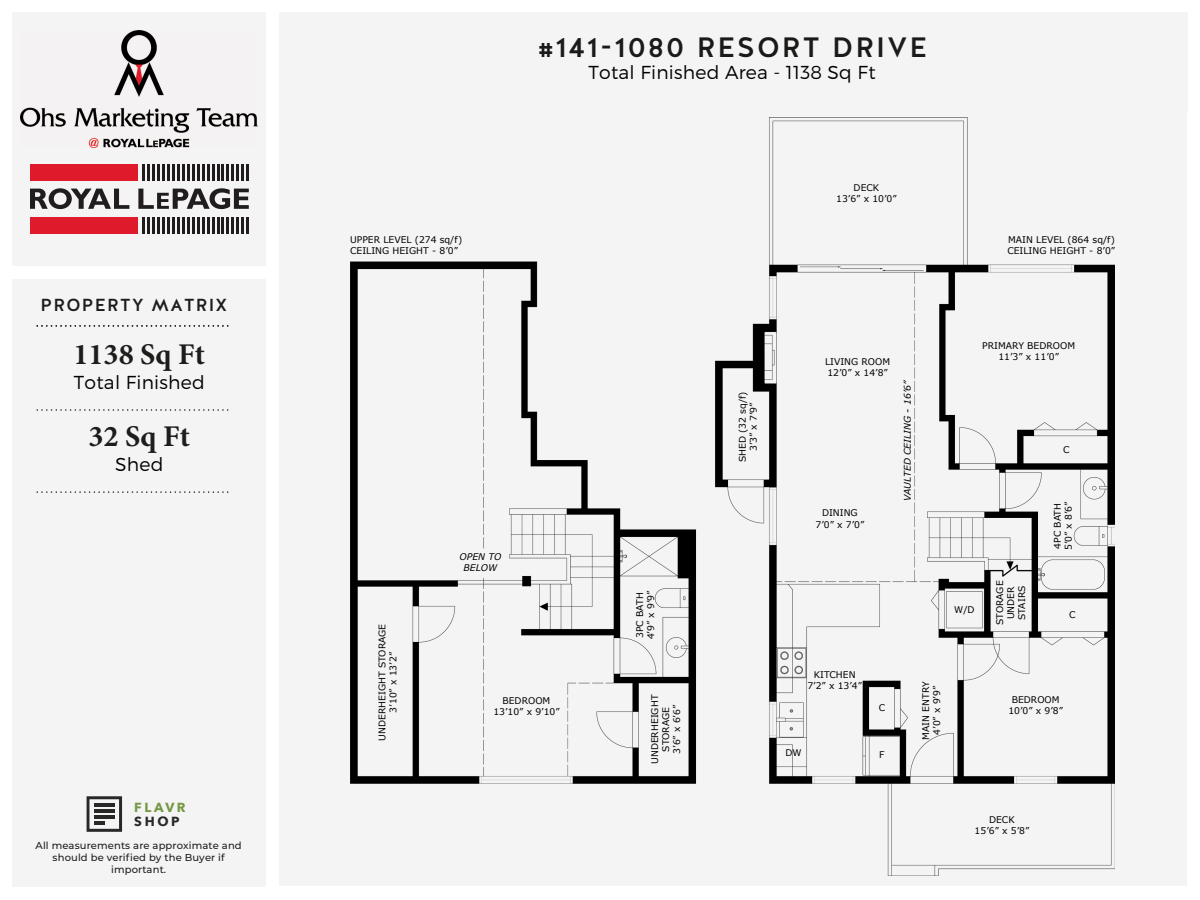
<style>
.page{position:relative;width:1200px;height:900px;background:#fff}
.page>*{position:absolute;margin:0;border:0;box-sizing:border-box;transform-origin:0 0}
.t1{font:700 30.12px "Minion Pro";color:#1d1d1b}
.t2{font:500 28px "Halis GR";letter-spacing:.075em;color:#1d1c1a}
.t3{font:300 18.76px "Montserrat";letter-spacing:.01em;color:#000}
.t4{font:500 17.44px "Halis GR";letter-spacing:.075em;color:#1d1c1a}
.t5{font:700 13.16px "Avenir Next";letter-spacing:.195em;color:#749843}
.t6{font:700 13.16px "Avenir Next";color:#282827}
.t7{font:500 10px/12px "Montserrat";letter-spacing:.01em;color:#1d1d1b;text-align:center}
.t8{font:9.2px/11px "Verdana";color:#000;text-align:center}
.t9{font:italic 9.2px/11px "Verdana";color:#000;text-align:center}
</style>
<div class="page">
<div style="left:279px;top:112px;width:908px;height:774px;background:#f4f4f4"></div>
<div style="left:12px;top:12px;width:254px;height:875px;background:#f4f4f4"></div>
<div style="left:12px;top:266px;width:267px;height:13px;background:#fff"></div>
<svg style="left:87px;top:796px;width:35px;height:36px"></svg>
<svg style="left:30px;top:188px;width:99px;height:21px"></svg>
<svg style="left:138px;top:188px;width:111px;height:21px"></svg>
<div style="left:30px;top:164px;width:107px;height:16px;background:#df1a2b"></div>
<svg style="left:143px;top:164px;width:2px;height:16px"></svg>
<hr style="left:147px;top:164px;width:3px;height:16px;background:#231f20">
<svg style="left:152px;top:164px;width:97px;height:16px"></svg>
<div style="left:30px;top:217px;width:107px;height:16px;background:#df1a2b"></div>
<svg style="left:143px;top:217px;width:2px;height:16px"></svg>
<hr style="left:147px;top:217px;width:3px;height:16px;background:#231f20">
<svg style="left:152px;top:217px;width:97px;height:16px"></svg>
<div style="left:279px;top:12px;width:908px;height:100px;background:#f4f4f4"></div>
<img style="left:351px;top:118px;width:764px;height:758px">
<svg style="left:37px;top:409px;width:192px;height:2px"></svg>
<svg style="left:37px;top:491px;width:192px;height:2px"></svg>
<svg style="left:37px;top:325px;width:192px;height:2px"></svg>
<img style="left:21px;top:31px;width:236px;height:117px">
<h3 class="t4" style="left:40px;top:294px;width:188px">PROPERTY MATRIX</h3>
<h1 class="t1" style="left:74px;top:333px;width:133px">1138 Sq Ft</h1>
<h3 class="t3" style="left:74px;top:371px;width:132px">Total Finished</h3>
<h1 class="t1" style="left:89px;top:415px;width:103px">32 Sq Ft</h1>
<h3 class="t3" style="left:115px;top:453px;width:50px">Shed</h3>
<h3 class="t5" style="left:134px;top:796px;width:53px">FLAVR</h3>
<h3 class="t6" style="left:134px;top:810px;width:47px">SHOP</h3>
<p class="t7" style="left:36px;top:839px;width:208px">All measurements are approximate and should be verified by the Buyer if important.</p>
<h2 class="t2" style="left:537px;top:29px;width:391px">#141-1080 RESORT DRIVE</h2>
<h3 class="t3" style="left:589px;top:61px;width:289px">Total Finished Area - 1138 Sq Ft</h3>
<p class="t8" style="left:836px;top:182px;width:62px">DECK<br>13’6” x 10’0”</p>
<p class="t8" style="left:350px;top:234px;width:114px;text-align:left">UPPER LEVEL (274 sq/f)<br>CEILING HEIGHT - 8’0”</p>
<p class="t8" style="left:1007px;top:234px;width:109px;text-align:left">MAIN LEVEL (864 sq/f)<br>CEILING HEIGHT - 8’0”</p>
<p class="t8" style="left:377px;top:741px;width:119px;rotate:-90deg">UNDERHEIGHT STORAGE<br>3’10” x 13’2”</p>
<p class="t9" style="left:460px;top:551px;width:43px">OPEN TO<br>BELOW</p>
<p class="t8" style="left:493px;top:695px;width:68px">BEDROOM<br>13’10” x 9’10”</p>
<p class="t8" style="left:634px;top:639px;width:50px;text-align:left;rotate:-90deg">3PC BATH<br>4’9” x 9’9”</p>
<p class="t8" style="left:649px;top:764px;width:71px;rotate:-90deg">UNDERHEIGHT<br>STORAGE<br>3’6” x 6’6”</p>
<p class="t8" style="left:737px;top:462px;width:73px;rotate:-90deg">SHED (32 sq/f)<br>3’3” x 7’9”</p>
<p class="t8" style="left:825px;top:357px;width:67px;text-align:left">LIVING ROOM<br>12’0” x 14’8”</p>
<p class="t8" style="left:816px;top:508px;width:50px">DINING<br>7’0” x 7’0”</p>
<p class="t9" style="left:902px;top:501px;width:123px;rotate:-90deg">VAULTED CEILING - 16’6”</p>
<p class="t8" style="left:982px;top:340px;width:94px">PRIMARY BEDROOM<br>11’3” x 11’0”</p>
<p class="t8" style="left:954px;top:604px;width:22px">W/D</p>
<p class="t8" style="left:994px;top:625px;width:46px;rotate:-90deg">STORAGE<br>UNDER<br>STAIRS</p>
<p class="t8" style="left:1063px;top:444px;width:8px">C</p>
<p class="t8" style="left:1052px;top:550px;width:50px;text-align:left;rotate:-90deg">4PC BATH<br>5’0” x 8’6”</p>
<p class="t8" style="left:1069px;top:610px;width:8px">C</p>
<p class="t8" style="left:807px;top:669px;width:56px">KITCHEN<br>7’2” x 13’4”</p>
<p class="t8" style="left:879px;top:702px;width:8px">C</p>
<p class="t8" style="left:786px;top:747px;width:18px">DW</p>
<p class="t8" style="left:879px;top:749px;width:7px">F</p>
<p class="t8" style="left:920px;top:740px;width:60px;rotate:-90deg">MAIN ENTRY<br>4’0” x 9’9”</p>
<p class="t8" style="left:1008px;top:695px;width:56px">BEDROOM<br>10’0” x 9’8”</p>
<p class="t8" style="left:975px;top:814px;width:56px">DECK<br>15’6” x 5’8”</p>
</div>
